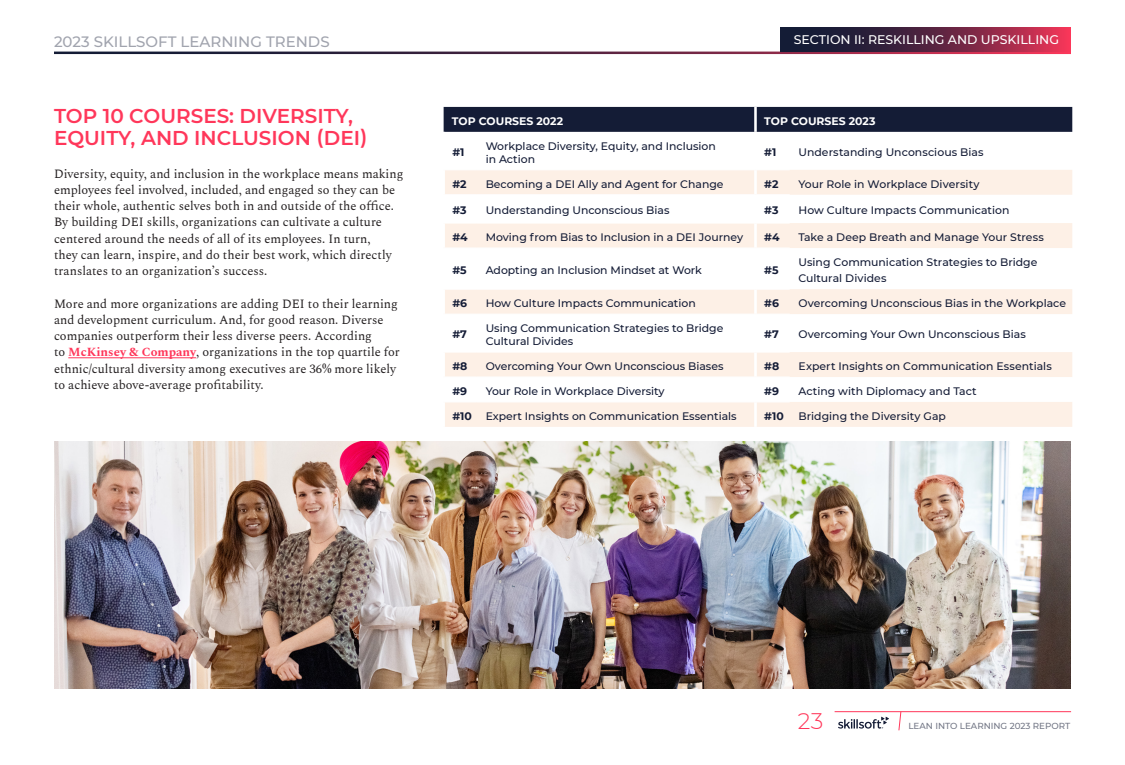
<style>
.page{position:relative;width:1125px;height:765px;background:#fff}
.page>*{position:absolute;margin:0;border:0;box-sizing:border-box;transform-origin:0 0}
.t1{font:300 22.5px "Montserrat";color:#ff375a}
.Sub_headig{font:600 20px/22.5px "Montserrat";color:#ff375a}
.t2{font:500 15px "Montserrat";color:#a1a4ae}
.t3{font:12.5px/16.2px "Spectral";color:#231f20}
.t4{font:500 12.5px "Montserrat";color:#fff}
.t5{font:500 10.88px "Montserrat";color:#141c36}
.t6{font:700 10.88px "Montserrat";color:#141c36}
.t7{font:700 10.88px "Montserrat";color:#fff}
.t8{font:500 8.75px "Montserrat";color:#737786}
.s1{font-weight:700;color:#ff375a}
</style>
<div class="page">
<svg style="left:838px;top:717px;width:51px;height:12px"></svg>
<svg style="left:898px;top:712px;width:4px;height:19px"></svg>
<hr style="left:835px;top:711px;width:236px;height:1px;background:#ff375a">
<hr style="left:68px;top:357px;width:128px;height:1px;background:#ff375a">
<svg style="left:780px;top:28px;width:291px;height:24px;background:#632542"></svg>
<div style="left:444px;top:107px;width:628px;height:25px;background:#141c36"></div>
<svg style="left:445px;top:170px;width:627px;height:257px"></svg>
<hr style="left:754px;top:195px;width:3px;height:28px;background:#fff">
<hr style="left:754px;top:248px;width:3px;height:41px;background:#fff">
<hr style="left:754px;top:314px;width:3px;height:38px;background:#fff">
<hr style="left:754px;top:377px;width:3px;height:25px;background:#fff">
<hr style="left:754px;top:107px;width:3px;height:25px;background:#fff">
<hr style="left:754px;top:170px;width:3px;height:24px;background:#fff">
<hr style="left:442px;top:170px;width:35px;height:1px;background:#fff">
<hr style="left:477px;top:170px;width:279px;height:1px;background:#fff">
<hr style="left:756px;top:170px;width:34px;height:1px;background:#fff">
<hr style="left:442px;top:194px;width:35px;height:1px;background:#fff">
<hr style="left:477px;top:194px;width:279px;height:1px;background:#fff">
<hr style="left:756px;top:194px;width:34px;height:1px;background:#fff">
<hr style="left:754px;top:223px;width:3px;height:25px;background:#fff">
<hr style="left:442px;top:223px;width:35px;height:1px;background:#fff">
<hr style="left:477px;top:223px;width:279px;height:1px;background:#fff">
<hr style="left:756px;top:223px;width:34px;height:1px;background:#fff">
<hr style="left:442px;top:248px;width:35px;height:1px;background:#fff">
<hr style="left:477px;top:248px;width:279px;height:1px;background:#fff">
<hr style="left:756px;top:248px;width:34px;height:1px;background:#fff">
<hr style="left:754px;top:289px;width:3px;height:25px;background:#fff">
<hr style="left:442px;top:289px;width:35px;height:1px;background:#fff">
<hr style="left:477px;top:289px;width:279px;height:1px;background:#fff">
<hr style="left:756px;top:289px;width:34px;height:1px;background:#fff">
<hr style="left:442px;top:314px;width:35px;height:1px;background:#fff">
<hr style="left:477px;top:314px;width:279px;height:1px;background:#fff">
<hr style="left:756px;top:314px;width:34px;height:1px;background:#fff">
<hr style="left:754px;top:352px;width:3px;height:25px;background:#fff">
<hr style="left:442px;top:352px;width:35px;height:1px;background:#fff">
<hr style="left:477px;top:352px;width:279px;height:1px;background:#fff">
<hr style="left:756px;top:352px;width:34px;height:1px;background:#fff">
<hr style="left:442px;top:377px;width:35px;height:1px;background:#fff">
<hr style="left:477px;top:377px;width:279px;height:1px;background:#fff">
<hr style="left:756px;top:377px;width:34px;height:1px;background:#fff">
<hr style="left:754px;top:402px;width:3px;height:25px;background:#fff">
<hr style="left:442px;top:402px;width:35px;height:1px;background:#fff">
<hr style="left:477px;top:402px;width:279px;height:1px;background:#fff">
<hr style="left:756px;top:402px;width:34px;height:1px;background:#fff">
<img style="left:54px;top:442px;width:1017px;height:247px">
<p class="t2" style="left:54px;top:32px;width:277px">2023 SKILLSOFT LEARNING TRENDS</p>
<p class="t4" style="left:794px;top:31px;width:267px">SECTION II: RESKILLING AND UPSKILLING</p>
<p class="Sub_headig" style="left:54px;top:103px;width:315px">TOP 10 COURSES: DIVERSITY,<br>EQUITY, AND INCLUSION (DEI)</p>
<p class="t3" style="left:54px;top:164px;width:351px">Diversity, equity, and inclusion in the workplace means making employees feel involved, included, and engaged so they can be their whole, authentic selves both in and outside of the office.<br>By building DEI skills, organizations can cultivate a culture centered around the needs of all of its employees. In turn,<br>they can learn, inspire, and do their best work, which directly translates to an organization’s success.</p>
<p class="t3" style="left:54px;top:294px;width:347px">More and more organizations are adding DEI to their learning and development curriculum. And, for good reason. Diverse companies outperform their less diverse peers. According<br>to <span class="s1">McKinsey &amp; Company</span>, organizations in the top quartile for ethnic/cultural diversity among executives are 36% more likely to achieve above-average profitability.</p>
<p class="t7" style="left:452px;top:113px;width:113px">TOP COURSES 2022</p>
<p class="t7" style="left:764px;top:113px;width:113px">TOP COURSES 2023</p>
<p class="t6" style="left:452px;top:144px;width:14px">#1</p>
<p class="t5" style="left:486px;top:138px;width:232px">Workplace Diversity, Equity, and Inclusion</p>
<p class="t5" style="left:486px;top:151px;width:51px">in Action</p>
<p class="t6" style="left:764px;top:144px;width:14px">#1</p>
<p class="t5" style="left:798px;top:145px;width:187px">Understanding Unconscious Bias</p>
<p class="t6" style="left:452px;top:176px;width:16px">#2</p>
<p class="t5" style="left:486px;top:176px;width:239px">Becoming a DEI Ally and Agent for Change</p>
<p class="t6" style="left:764px;top:176px;width:16px">#2</p>
<p class="t5" style="left:798px;top:176px;width:183px">Your Role in Workplace Diversity</p>
<p class="t6" style="left:452px;top:202px;width:16px">#3</p>
<p class="t5" style="left:486px;top:203px;width:185px">Understanding Unconscious Bias</p>
<p class="t6" style="left:764px;top:202px;width:16px">#3</p>
<p class="t5" style="left:798px;top:203px;width:213px">How Culture Impacts Communication</p>
<p class="t6" style="left:452px;top:229px;width:17px">#4</p>
<p class="t5" style="left:486px;top:229px;width:259px">Moving from Bias to Inclusion in a DEI Journey</p>
<p class="t6" style="left:764px;top:229px;width:17px">#4</p>
<p class="t5" style="left:798px;top:229px;width:247px">Take a Deep Breath and Manage Your Stress</p>
<p class="t6" style="left:452px;top:262px;width:16px">#5</p>
<p class="t5" style="left:486px;top:262px;width:218px">Adopting an Inclusion Mindset at Work</p>
<p class="t6" style="left:764px;top:262px;width:16px">#5</p>
<p class="t5" style="left:798px;top:254px;width:241px">Using Communication Strategies to Bridge</p>
<p class="t5" style="left:798px;top:271px;width:90px">Cultural Divides</p>
<p class="t6" style="left:452px;top:295px;width:16px">#6</p>
<p class="t5" style="left:486px;top:295px;width:212px">How Culture Impacts Communication</p>
<p class="t6" style="left:764px;top:295px;width:16px">#6</p>
<p class="t5" style="left:798px;top:295px;width:269px">Overcoming Unconscious Bias in the Workplace</p>
<p class="t6" style="left:452px;top:327px;width:16px">#7</p>
<p class="t5" style="left:486px;top:320px;width:239px">Using Communication Strategies to Bridge</p>
<p class="t5" style="left:486px;top:333px;width:89px">Cultural Divides</p>
<p class="t6" style="left:764px;top:327px;width:16px">#7</p>
<p class="t5" style="left:798px;top:327px;width:229px">Overcoming Your Own Unconscious Bias</p>
<p class="t6" style="left:452px;top:358px;width:17px">#8</p>
<p class="t5" style="left:486px;top:358px;width:239px">Overcoming Your Own Unconscious Biases</p>
<p class="t6" style="left:764px;top:358px;width:17px">#8</p>
<p class="t5" style="left:798px;top:358px;width:255px">Expert Insights on Communication Essentials</p>
<p class="t6" style="left:452px;top:383px;width:16px">#9</p>
<p class="t5" style="left:486px;top:383px;width:181px">Your Role in Workplace Diversity</p>
<p class="t6" style="left:764px;top:383px;width:16px">#9</p>
<p class="t5" style="left:798px;top:383px;width:180px">Acting with Diplomacy and Tact</p>
<p class="t6" style="left:452px;top:408px;width:21px">#10</p>
<p class="t5" style="left:486px;top:408px;width:253px">Expert Insights on Communication Essentials</p>
<p class="t6" style="left:764px;top:408px;width:21px">#10</p>
<p class="t5" style="left:798px;top:408px;width:149px">Bridging the Diversity Gap</p>
<h1 class="t1" style="left:798px;top:705px;width:27px">23</h1>
<p class="t8" style="left:908px;top:720px;width:163px">LEAN INTO LEARNING 2023 REPORT</p>
</div>
